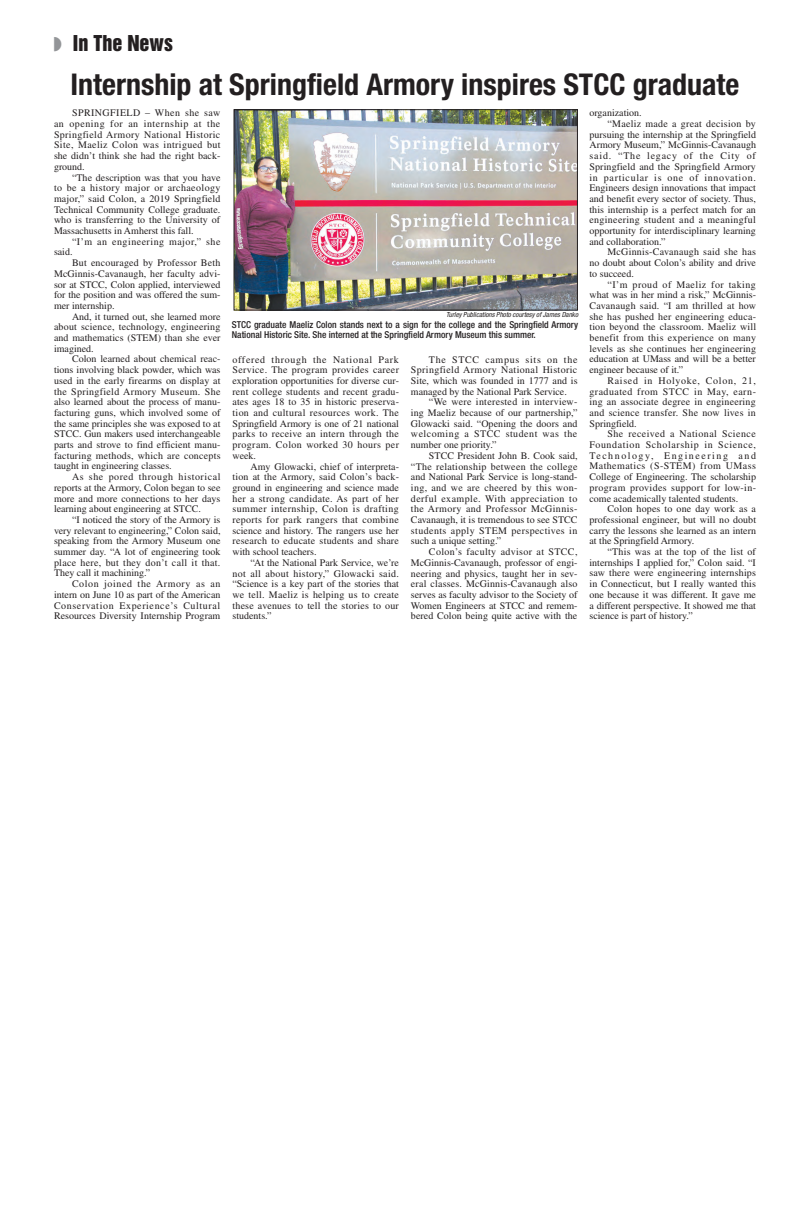
<style>
.page{position:relative;width:810px;height:1224px;background:#fff}
.page>*{position:absolute;margin:0;border:0;box-sizing:border-box;transform-origin:0 0}
.SUNHeadline_36{font:700 condensed 30px "Helvetica Neue LT Std";color:#231f20}
.SUNBodyText{font:20px "Helvetica Inserat LT Std";color:#231f20}
.SUNBodyText-2{font:10px/10.7px "Times LT Std";color:#231f20;text-align:justify}
.SUNBodyText-3{font:10px/10.7px "Times LT Std";letter-spacing:.045em;color:#231f20}
.SUNCutline{font:500 condensed 9.5px/10.2px "Helvetica Neue LT Std";color:#231f20}
.SUNPhoto_credit{font:italic condensed 7px "Helvetica Neue LT Std";color:#231f20}
.s1{color:#939598}
</style>
<div class="page">
<img style="left:236px;top:111px;width:340px;height:197px">
<div style="left:234px;top:109px;width:344px;height:201px;border:1px solid #231f20"></div>
<p class="SUNBodyText" style="left:54px;top:31px;width:121px"><span class="s1">◗</span> In The News</p>
<p class="SUNHeadline_36" style="left:71px;top:67px;width:670px">Internship at Springfield Armory inspires STCC graduate</p>
<p class="SUNBodyText-2" style="left:54px;top:108px;width:168px;text-indent:18px">SPRINGFIELD – When she saw an opening for an internship at the Springfield Armory National Historic Site, Maeliz Colon was intrigued but she didn’t think she had the right back&shy;ground.</p>
<p class="SUNBodyText-2" style="left:54px;top:172px;width:168px;text-indent:18px">“The description was that you have to be a history major or archaeology major,” said Colon, a 2019 Springfield Technical Community College graduate. who is transferring to the University of Massachusetts in Amherst this fall.</p>
<p class="SUNBodyText-3" style="left:54px;top:236px;width:168px;text-indent:18px">“I’m an engineering major,” she said.</p>
<p class="SUNBodyText-2" style="left:54px;top:257px;width:168px;text-indent:18px">But encouraged by Professor Beth McGinnis-Cavanaugh, her faculty advi&shy;sor at STCC, Colon applied, interviewed for the position and was offered the sum&shy;mer internship.</p>
<p class="SUNBodyText-2" style="left:54px;top:311px;width:168px;text-indent:18px">And, it turned out, she learned more about science, technology, engineering and mathematics (STEM) than she ever imagined.</p>
<p class="SUNBodyText-2" style="left:54px;top:354px;width:168px;text-indent:18px">Colon learned about chemical reac&shy;tions involving black powder, which was used in the early firearms on display at the Springfield Armory Museum. She also learned about the process of manu&shy;facturing guns, which involved some of the same principles she was exposed to at STCC. Gun makers used interchangeable parts and strove to find efficient manu&shy;facturing methods, which are concepts taught in engineering classes.</p>
<p class="SUNBodyText-2" style="left:54px;top:471px;width:168px;text-indent:18px">As she pored through historical reports at the Armory, Colon began to see more and more connections to her days learning about engineering at STCC.</p>
<p class="SUNBodyText-2" style="left:54px;top:514px;width:168px;text-indent:18px">“I noticed the story of the Armory is very relevant to engineering,” Colon said, speaking from the Armory Museum one summer day. “A lot of engineering took place here, but they don’t call it that.<br>They call it machining.”</p>
<p class="SUNBodyText-2" style="left:54px;top:578px;width:168px;text-indent:18px">Colon joined the Armory as an intern on June 10 as part of the American Conservation Experience’s Cultural Resources Diversity Internship Program</p>
<p class="SUNBodyText-2" style="left:589px;top:108px;width:54px">organization.</p>
<p class="SUNBodyText-2" style="left:589px;top:118px;width:168px;text-indent:18px">“Maeliz made a great decision by pursuing the internship at the Springfield Armory Museum,” McGinnis-Cavanaugh said. “The legacy of the City of Springfield and the Springfield Armory in particular is one of innovation.<br>Engineers design innovations that impact and benefit every sector of society. Thus, this internship is a perfect match for an engineering student and a meaningful opportunity for interdisciplinary learning and collaboration.”</p>
<p class="SUNBodyText-2" style="left:590px;top:247px;width:168px;text-indent:18px">McGinnis-Cavanaugh said she has no doubt about Colon’s ability and drive to succeed.</p>
<p class="SUNBodyText-2" style="left:590px;top:279px;width:168px;text-indent:18px">“I’m proud of Maeliz for taking what was in her mind a risk,” McGinnis-Cavanaugh said. “I am thrilled at how she has pushed her engineering educa&shy;tion beyond the classroom. Maeliz will benefit from this experience on many levels as she continues her engineering education at UMass and will be a better engineer because of it.”</p>
<p class="SUNBodyText-2" style="left:590px;top:375px;width:168px;text-indent:18px">Raised in Holyoke, Colon, 21, graduated from STCC in May, earn&shy;ing an associate degree in engineering and science transfer. She now lives in Springfield.</p>
<p class="SUNBodyText-2" style="left:590px;top:429px;width:168px;text-indent:18px">She received a National Science Foundation Scholarship in Science, Technology, Engineering and Mathematics (S-STEM) from UMass College of Engineering. The scholarship program provides support for low-in&shy;come academically talented students.</p>
<p class="SUNBodyText-2" style="left:590px;top:503px;width:168px;text-indent:18px">Colon hopes to one day work as a professional engineer, but will no doubt carry the lessons she learned as an intern at the Springfield Armory.</p>
<p class="SUNBodyText-2" style="left:590px;top:546px;width:168px;text-indent:18px">“This was at the top of the list of internships I applied for,” Colon said. “I saw there were engineering internships in Connecticut, but I really wanted this one because it was different. It gave me a different perspective. It showed me that science is part of history.”</p>
<p class="SUNPhoto_credit" style="left:446px;top:311px;width:133px">Turley Publications Photo courtesy of James Danko</p>
<p class="SUNCutline" style="left:232px;top:319px;width:348px">STCC graduate Maeliz Colon stands next to a sign for the college and the Springfield Armory<br>National Historic Site. She interned at the Springfield Armory Museum this summer.</p>
<p class="SUNBodyText-2" style="left:411px;top:354px;width:168px;text-indent:18px">The STCC campus sits on the Springfield Armory National Historic Site, which was founded in 1777 and is managed by the National Park Service.</p>
<p class="SUNBodyText-2" style="left:411px;top:397px;width:168px;text-indent:18px">“We were interested in interview&shy;ing Maeliz because of our partnership,” Glowacki said. “Opening the doors and welcoming a STCC student was the number one priority.”</p>
<p class="SUNBodyText-2" style="left:411px;top:450px;width:168px;text-indent:18px">STCC President John B. Cook said, “The relationship between the college and National Park Service is long-stand&shy;ing, and we are cheered by this won&shy;derful example. With appreciation to the Armory and Professor McGinnis-Cavanaugh, it is tremendous to see STCC students apply STEM perspectives in such a unique setting.”</p>
<p class="SUNBodyText-2" style="left:411px;top:546px;width:168px;text-indent:18px">Colon’s faculty advisor at STCC, McGinnis-Cavanaugh, professor of engi&shy;neering and physics, taught her in sev&shy;eral classes. McGinnis-Cavanaugh also serves as faculty advisor to the Society of Women Engineers at STCC and remem&shy;bered Colon being quite active with the</p>
<p class="SUNBodyText-2" style="left:232px;top:354px;width:168px">offered through the National Park Service. The program provides career exploration opportunities for diverse cur&shy;rent college students and recent gradu&shy;ates ages 18 to 35 in historic preserva&shy;tion and cultural resources work. The Springfield Armory is one of 21 national parks to receive an intern through the program. Colon worked 30 hours per week.</p>
<p class="SUNBodyText-2" style="left:232px;top:461px;width:168px;text-indent:18px">Amy Glowacki, chief of interpreta&shy;tion at the Armory, said Colon’s back&shy;ground in engineering and science made her a strong candidate. As part of her summer internship, Colon is drafting reports for park rangers that combine science and history. The rangers use her research to educate students and share with school teachers.</p>
<p class="SUNBodyText-2" style="left:232px;top:557px;width:168px;text-indent:18px">“At the National Park Service, we’re not all about history,” Glowacki said. “Science is a key part of the stories that we tell. Maeliz is helping us to create these avenues to tell the stories to our students.”</p>
</div>
